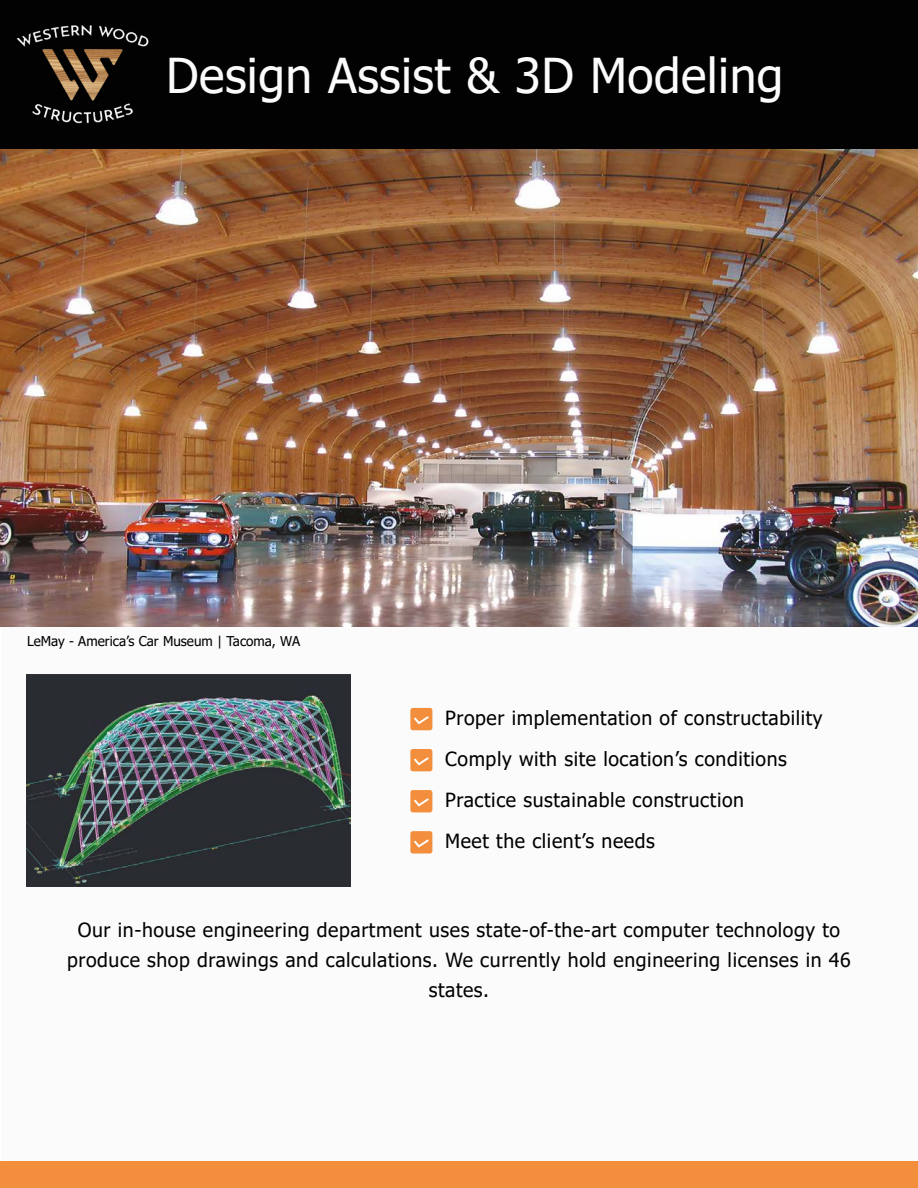
<style>
.page{position:relative;width:918px;height:1188px;background:#fff}
.page>*{position:absolute;margin:0;border:0;box-sizing:border-box;transform-origin:0 0}
.t1{font:48px "Tahoma";letter-spacing:.01em;color:#fbfbfb}
.t2{font:19.5px/30px "Tahoma";letter-spacing:.03em;color:#020203;text-align:center}
.t3{font:19.5px/41.1px "Tahoma";letter-spacing:.03em;color:#000}
.t4{font:13.5px "Tahoma";color:#000}
</style>
<div class="page">
<div style="left:1px;top:148px;width:917px;height:1040px;background:#fbfbfb"></div>
<img style="left:0;top:148px;width:918px;height:479px">
<div style="left:410px;top:708px;width:22px;height:22px;background:#f28e3c;border-radius:2px"></div>
<svg style="left:414px;top:716px;width:15px;height:8px"></svg>
<div style="left:410px;top:749px;width:22px;height:22px;background:#f28e3c;border-radius:2px"></div>
<svg style="left:414px;top:757px;width:15px;height:8px"></svg>
<div style="left:410px;top:790px;width:22px;height:22px;background:#f28e3c;border-radius:2px"></div>
<svg style="left:414px;top:798px;width:15px;height:8px"></svg>
<div style="left:410px;top:831px;width:22px;height:23px;background:#f28e3c;border-radius:2px"></div>
<svg style="left:414px;top:839px;width:15px;height:8px"></svg>
<div style="left:0;top:1161px;width:918px;height:27px;background:#f28e3c"></div>
<div style="left:0;top:0;width:918px;height:148px;background:#020203"></div>
<img style="left:26px;top:675px;width:324px;height:212px">
<img style="left:16px;top:25px;width:133px;height:99px">
<h1 class="t1" style="left:166px;top:43px;width:619px">Design Assist &amp; 3D Modeling</h1>
<p class="t4" style="left:27px;top:632px;width:275px">LeMay - America’s Car Museum | Tacoma, WA</p>
<p class="t3" style="left:445px;top:698px;width:379px">Proper implementation of constructability Comply with site location’s conditions Practice sustainable construction<br>Meet the client’s needs</p>
<p class="t2" style="left:67px;top:916px;width:785px">Our in-house engineering department uses state-of-the-art computer technology to produce shop drawings and calculations. We currently hold engineering licenses in 46 states.</p>
</div>
